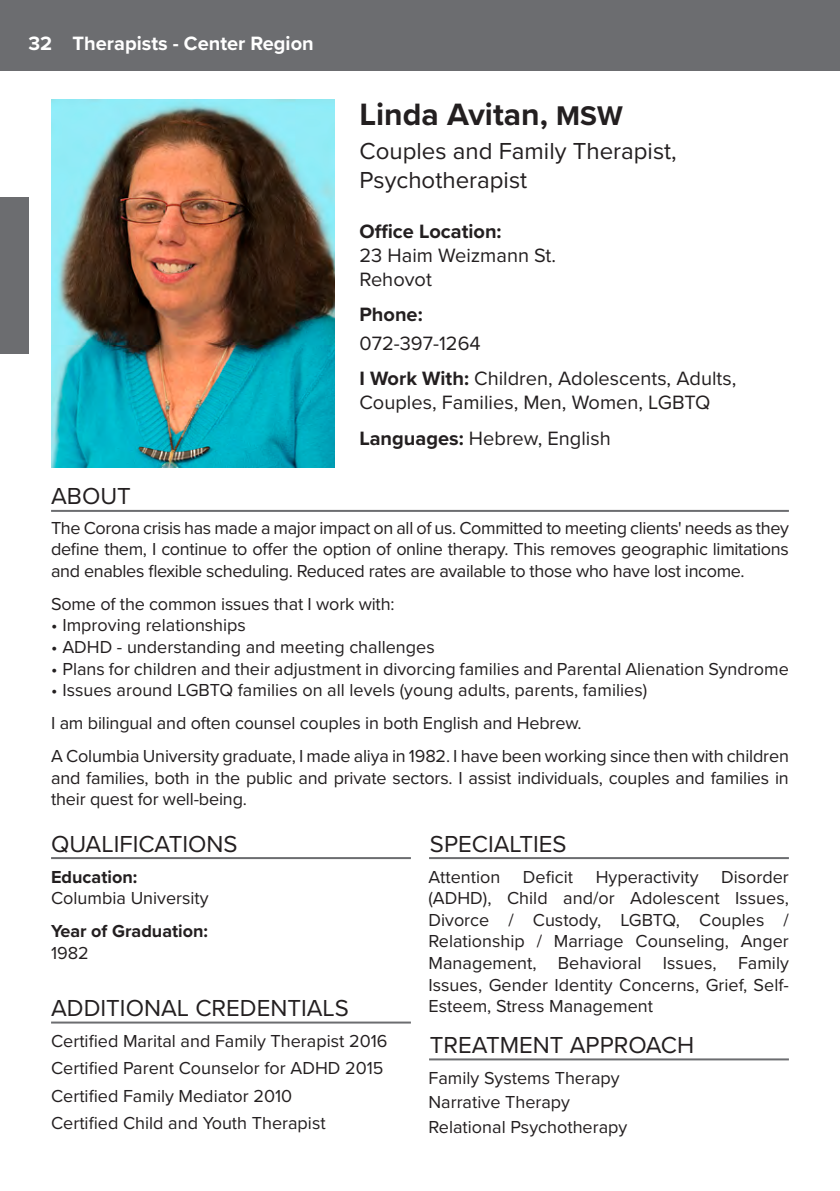
<style>
.page{position:relative;width:840px;height:1191px;background:#fff}
.page>*{position:absolute;margin:0;border:0;box-sizing:border-box;transform-origin:0 0}
.t1{font:700 32px "Proxima Nova";color:#231f20}
.t2{font:24px/28.8px "Proxima Nova";color:#231f20}
.t3{font:20px/24px "Proxima Nova";color:#231f20}
.t4{font:700 20px "Proxima Nova";color:#fff}
.t5{font:700 20px "Proxima Nova";color:#231f20}
.t6{font:18px/21.6px "Proxima Nova";color:#231f20;text-align:justify}
.t7{font:700 18px "Proxima Nova";color:#231f20}
.s1{font-size:28px}
.s2{font-weight:700}
</style>
<div class="page">
<div style="left:0;top:0;width:839px;height:71px;background:#6c6d70"></div>
<div style="left:0;top:197px;width:28px;height:156px;background:#6c6d70"></div>
<hr style="left:51px;top:1021px;width:359px;height:2px;background:#6c6d70">
<img style="left:51px;top:99px;width:283px;height:369px">
<hr style="left:51px;top:510px;width:737px;height:2px;background:#6c6d70">
<hr style="left:51px;top:857px;width:359px;height:2px;background:#6c6d70">
<hr style="left:429px;top:857px;width:359px;height:2px;background:#6c6d70">
<hr style="left:429px;top:1058px;width:359px;height:2px;background:#6c6d70">
<p class="t4" style="left:28px;top:28px;width:287px">32 Therapists - Center Region</p>
<p class="t2" style="left:51px;top:481px;width:81px">ABOUT</p>
<p class="t1" style="left:359px;top:90px;width:264px">Linda Avitan, <span class="s1">MSW</span></p>
<p class="t2" style="left:359px;top:136px;width:318px">Couples and Family Therapist,<br>Psychotherapist</p>
<p class="t5" style="left:359px;top:216px;width:144px">Office Location:</p>
<p class="t3" style="left:359px;top:242px;width:198px">23 Haim Weizmann St.</p>
<p class="t3" style="left:359px;top:266px;width:74px">Rehovot</p>
<p class="t5" style="left:359px;top:300px;width:65px">Phone:</p>
<p class="t3" style="left:359px;top:330px;width:123px">072-397-1264</p>
<p class="t3" style="left:359px;top:366px;width:378px"><span class="s2">I Work With:</span> Children, Adolescents, Adults,<br>Couples, Families, Men, Women, LGBTQ</p>
<p class="t3" style="left:359px;top:425px;width:253px"><span class="s2">Languages:</span> Hebrew, English</p>
<p class="t6" style="left:51px;top:516px;width:739px">The Corona crisis has made a major impact on all of us. Committed to meeting clients' needs as they define them, I continue to offer the option of online therapy. This removes geographic limitations and enables flexible scheduling. Reduced rates are available to those who have lost income.</p>
<p class="t6" style="left:51px;top:592px;width:345px">Some of the common issues that I work with:</p>
<p class="t6" style="left:51px;top:614px;width:196px">• Improving relationships</p>
<p class="t6" style="left:51px;top:635px;width:385px">• ADHD - understanding and meeting challenges</p>
<p class="t6" style="left:51px;top:657px;width:738px">• Plans for children and their adjustment in divorcing families and Parental Alienation Syndrome</p>
<p class="t6" style="left:51px;top:678px;width:597px">• Issues around LGBTQ families on all levels (young adults, parents, families)</p>
<p class="t6" style="left:51px;top:711px;width:532px">I am bilingual and often counsel couples in both English and Hebrew.</p>
<p class="t6" style="left:51px;top:744px;width:739px">A Columbia University graduate, I made aliya in 1982. I have been working since then with children and families, both in the public and private sectors. I assist individuals, couples and families in their quest for well-being.</p>
<p class="t2" style="left:51px;top:828px;width:188px">QUALIFICATIONS</p>
<p class="t2" style="left:429px;top:828px;width:138px">SPECIALTIES</p>
<p class="t7" style="left:51px;top:863px;width:88px">Education:</p>
<p class="t6" style="left:51px;top:886px;width:159px">Columbia University</p>
<p class="t7" style="left:51px;top:917px;width:158px">Year of Graduation:</p>
<p class="t6" style="left:51px;top:941px;width:39px">1982</p>
<p class="t2" style="left:51px;top:993px;width:299px">ADDITIONAL CREDENTIALS</p>
<p class="t6" style="left:51px;top:1029px;width:338px">Certified Marital and Family Therapist 2016</p>
<p class="t6" style="left:51px;top:1056px;width:334px">Certified Parent Counselor for ADHD 2015</p>
<p class="t6" style="left:51px;top:1084px;width:242px">Certified Family Mediator 2010</p>
<p class="t6" style="left:51px;top:1111px;width:276px">Certified Child and Youth Therapist</p>
<p class="t6" style="left:428px;top:865px;width:73px">Attention</p>
<p class="t6" style="left:522px;top:865px;width:52px">Deficit</p>
<p class="t6" style="left:595px;top:865px;width:104px">Hyperactivity</p>
<p class="t6" style="left:428px;top:865px;width:362px;text-indent:292px">Disorder (ADHD), Child and/or Adolescent Issues, Divorce / Custody, LGBTQ, Couples / Relationship / Marriage Counseling, Anger Management, Behavioral Issues, Family Issues, Gender Identity Concerns, Grief, Self-Esteem, Stress Management</p>
<p class="t2" style="left:429px;top:1029px;width:265px">TREATMENT APPROACH</p>
<p class="t6" style="left:428px;top:1066px;width:193px">Family Systems Therapy</p>
<p class="t6" style="left:428px;top:1090px;width:143px">Narrative Therapy</p>
<p class="t6" style="left:428px;top:1115px;width:200px">Relational Psychotherapy</p>
</div>
